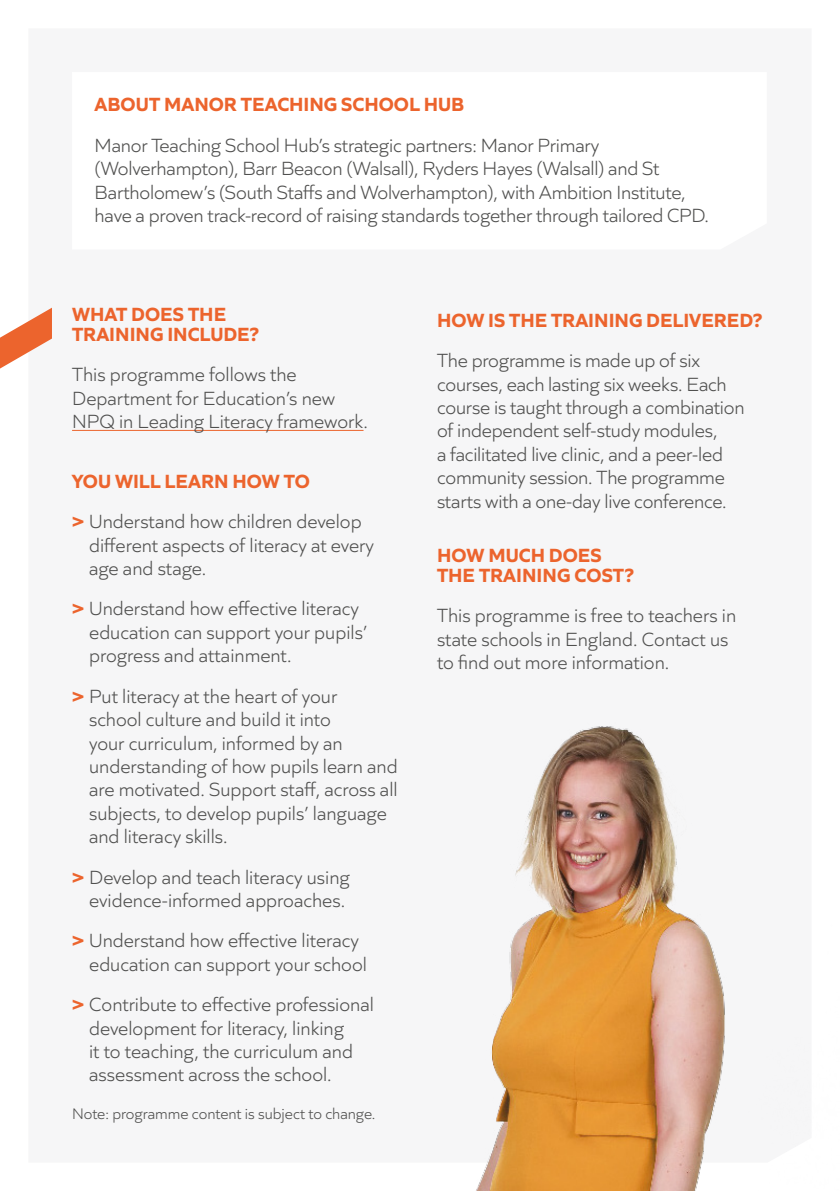
<style>
.page{position:relative;width:840px;height:1191px;background:#fff}
.page>*{position:absolute;margin:0;border:0;box-sizing:border-box;transform-origin:0 0}
.t1{font:300 20px/23.4px "Quiet Sans";color:#50504f}
.t2{font:700 20px/20px "Quiet Sans";color:#ec642d}
.t3{font:300 16px "Quiet Sans";color:#50504f}
.s1{font-weight:700;color:#ec642d}
</style>
<div class="page">
<svg style="left:0;top:308px;width:52px;height:60px"></svg>
<hr style="left:72px;top:430px;width:291px;height:1px;background:#ec642d">
<img style="left:476px;top:722px;width:333px;height:469px">
<p class="t2" style="left:94px;top:93px;width:371px">ABOUT MANOR TEACHING SCHOOL HUB</p>
<p class="t1" style="left:94px;top:132px;width:615px">Manor Teaching School Hub’s strategic partners: Manor Primary (Wolverhampton), Barr Beacon (Walsall), Ryders Hayes (Walsall) and St Bartholomew’s (South Staffs and Wolverhampton), with Ambition Institute, have a proven track-record of raising standards together through tailored CPD.</p>
<p class="t2" style="left:72px;top:302px;width:188px">WHAT DOES THE<br>TRAINING INCLUDE?</p>
<p class="t1" style="left:72px;top:362px;width:297px">This programme follows the<br>Department for Education’s new<br>NPQ in Leading Literacy framework.</p>
<p class="t1" style="left:72px;top:460px;width:291px;line-height:40.4px"><span class="s1">YOU WILL LEARN HOW TO<br>&gt;</span> Understand how children develop</p>
<p class="t1" style="left:89px;top:532px;width:286px">different aspects of literacy at every age and stage.</p>
<p class="t1" style="left:89px;top:596px;width:279px;text-indent:-17px"><span class="s1">&gt;</span> Understand how effective literacy education can support your pupils’ progress and attainment.</p>
<p class="t1" style="left:89px;top:683px;width:310px;text-indent:-17px"><span class="s1">&gt;</span> Put literacy at the heart of your<br>school culture and build it into<br>your curriculum, informed by an understanding of how pupils learn and are motivated. Support staff, across all subjects, to develop pupils’ language and literacy skills.</p>
<p class="t1" style="left:72px;top:864px;width:279px;text-align:right"><span class="s1">&gt;</span> Develop and teach literacy using evidence-informed approaches.</p>
<p class="t1" style="left:89px;top:927px;width:279px;text-indent:-17px"><span class="s1">&gt;</span> Understand how effective literacy education can support your school</p>
<p class="t1" style="left:89px;top:991px;width:286px;text-indent:-17px"><span class="s1">&gt;</span> Contribute to effective professional development for literacy, linking<br>it to teaching, the curriculum and assessment across the school.</p>
<p class="t3" style="left:72px;top:1102px;width:305px">Note: programme content is subject to change.</p>
<p class="t2" style="left:437px;top:308px;width:327px">HOW IS THE TRAINING DELIVERED?</p>
<p class="t1" style="left:437px;top:348px;width:309px">The programme is made up of six courses, each lasting six weeks. Each course is taught through a combination of independent self-study modules,<br>a facilitated live clinic, and a peer-led community session. The programme starts with a one-day live conference.</p>
<p class="t2" style="left:437px;top:543px;width:198px">HOW MUCH DOES<br>THE TRAINING COST?</p>
<p class="t1" style="left:437px;top:602px;width:300px">This programme is free to teachers in state schools in England. Contact us to find out more information.</p>
</div>
